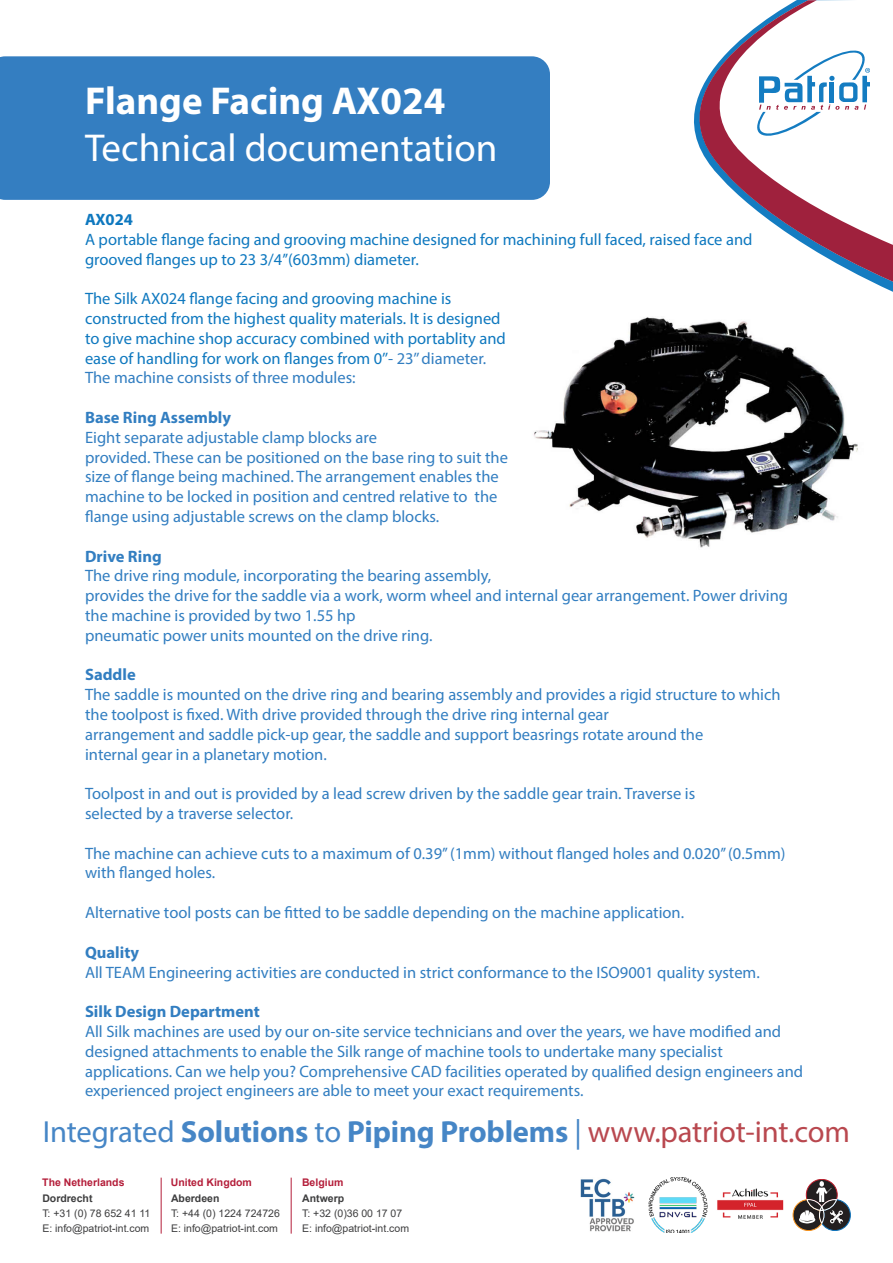
<style>
.page{position:relative;width:893px;height:1263px;background:#fff}
.page>*{position:absolute;margin:0;border:0;box-sizing:border-box;transform-origin:0 0}
.t1{font:39px "Myriad Pro";color:#fff}
.t2{font:700 39px "Myriad Pro";color:#fff}
.t3{font:700 30.6px "Myriad Pro";letter-spacing:-.005em;color:#4686c6}
.t4{font:16.5px/19.8px "Myriad Pro";color:#327ec1}
.t5{font:16.5px/19.8px "Myriad Pro";color:#0e78bf}
.t6{font:700 16.5px "Myriad Pro";color:#327ec1}
.t7{font:700 16.5px "Myriad Pro";color:#0e78bf}
.t8{font:10.5px/14.7px "Arial";color:#3e3e3f}
.t9{font:700 10.5px "Arial";color:#b41e3a}
.s1{color:#327ec1}
.s2{font-weight:400}
.s3{font-weight:400;color:#b9484f}
.s4{font-weight:700}
</style>
<div class="page">
<svg style="left:793px;top:1179px;width:58px;height:52px"></svg>
<hr style="left:161px;top:1177px;width:1px;height:56px;background:#b41e3a">
<hr style="left:291px;top:1177px;width:1px;height:56px;background:#b41e3a">
<img style="left:717px;top:1188px;width:67px;height:31px">
<img style="left:648px;top:1177px;width:60px;height:55px">
<img style="left:580px;top:1178px;width:54px;height:54px">
<svg style="left:694px;top:0;width:199px;height:282px"></svg>
<svg style="left:758px;top:45px;width:112px;height:96px"></svg>
<div style="left:0;top:56px;width:550px;height:144px;background:#347ec1"></div>
<img style="left:534px;top:317px;width:324px;height:231px">
<p class="t2" style="left:85px;top:75px;width:362px">Flange Facing AX024</p>
<p class="t1" style="left:85px;top:123px;width:414px">Technical documentation</p>
<p class="t7" style="left:85px;top:209px;width:50px">AX024</p>
<p class="t5" style="left:85px;top:229px;width:669px">A portable flange facing and grooving machine designed for machining full faced, raised face and grooved flanges up to 23 3/4’’(603mm) diameter.</p>
<p class="t5" style="left:85px;top:288px;width:368px">The Silk AX024 flange facing and grooving machine is</p>
<p class="t5" style="left:85px;top:308px;width:422px">constructed from the highest quality materials. It is designed to give machine shop accuracy combined with portablity and ease of handling for work on flanges from 0’’<span class="s1">- 23’’ diameter.<br>The machine consists of three modules:</span></p>
<p class="t6" style="left:85px;top:407px;width:148px">Base Ring Assembly</p>
<p class="t4" style="left:85px;top:427px;width:293px">Eight separate adjustable clamp blocks are</p>
<p class="t4" style="left:85px;top:447px;width:424px">provided. These can be positioned on the base ring to suit the size of flange being machined. The arrangement enables the machine to be locked in position and centred relative to the flange using adjustable screws on the clamp blocks.</p>
<p class="t6" style="left:85px;top:545px;width:78px">Drive Ring</p>
<p class="t4" style="left:85px;top:566px;width:705px">The drive ring module, incorporating the bearing assembly,<br>provides the drive for the saddle via a work, worm wheel and internal gear arrangement. Power driving the machine is provided by two 1.55 hp</p>
<p class="t4" style="left:85px;top:625px;width:349px">pneumatic power units mounted on the drive ring.</p>
<p class="t6" style="left:85px;top:664px;width:52px">Saddle</p>
<p class="t4" style="left:85px;top:684px;width:697px">The saddle is mounted on the drive ring and bearing assembly and provides a rigid structure to which the toolpost is fixed. With drive provided through the drive ring internal gear</p>
<p class="t4" style="left:85px;top:724px;width:620px">arrangement and saddle pick-up gear, the saddle and support beasrings rotate around the</p>
<p class="t4" style="left:85px;top:744px;width:243px">internal gear in a planetary motion.</p>
<p class="t4" style="left:85px;top:783px;width:612px">Toolpost in and out is provided by a lead screw driven by the saddle gear train. Traverse is</p>
<p class="t4" style="left:85px;top:803px;width:210px">selected by a traverse selector.</p>
<p class="t4" style="left:85px;top:843px;width:702px">The machine can achieve cuts to a maximum of 0.39’’ (1mm) without flanged holes and 0.020’’ (0.5mm) with flanged holes.</p>
<p class="t4" style="left:85px;top:902px;width:601px">Alternative tool posts can be fitted to be saddle depending on the machine application.</p>
<p class="t6" style="left:85px;top:941px;width:56px">Quality</p>
<p class="t4" style="left:85px;top:962px;width:676px">All TEAM Engineering activities are conducted in strict conformance to the ISO9001 quality system.</p>
<p class="t6" style="left:85px;top:1001px;width:176px">Silk Design Department</p>
<p class="t4" style="left:85px;top:1021px;width:698px">All Silk machines are used by our on-site service technicians and over the years, we have modified and designed attachments to enable the Silk range of machine tools to undertake many specialist</p>
<p class="t4" style="left:85px;top:1061px;width:720px">applications. Can we help you? Comprehensive CAD facilities operated by qualified design engineers and</p>
<p class="t4" style="left:85px;top:1080px;width:500px">experienced project engineers are able to meet your exact requirements.</p>
<p class="t3" style="left:43px;top:1111px;width:809px"><span class="s2">Integrated</span> Solutions <span class="s2">to</span> Piping Problems <span class="s2">|</span> <span class="s3">www.patriot-int.com</span></p>
<p class="t9" style="left:42px;top:1175px;width:84px">The Netherlands</p>
<p class="t9" style="left:171px;top:1175px;width:83px">United Kingdom</p>
<p class="t9" style="left:302px;top:1175px;width:43px">Belgium</p>
<p class="t8" style="left:42px;top:1191px;width:110px"><span class="s4">Dordrecht<br></span>T: +31 (0) 78 652 41 11<br>E: info@patriot-int.com</p>
<p class="t8" style="left:302px;top:1191px;width:108px"><span class="s4">Antwerp<br></span>T: +32 (0)36 00 17 07<br>E: info@patriot-int.com</p>
<p class="t8" style="left:171px;top:1191px;width:110px"><span class="s4">Aberdeen<br></span>T: +44 (0) 1224 724726<br>E: info@patriot-int.com</p>
</div>
